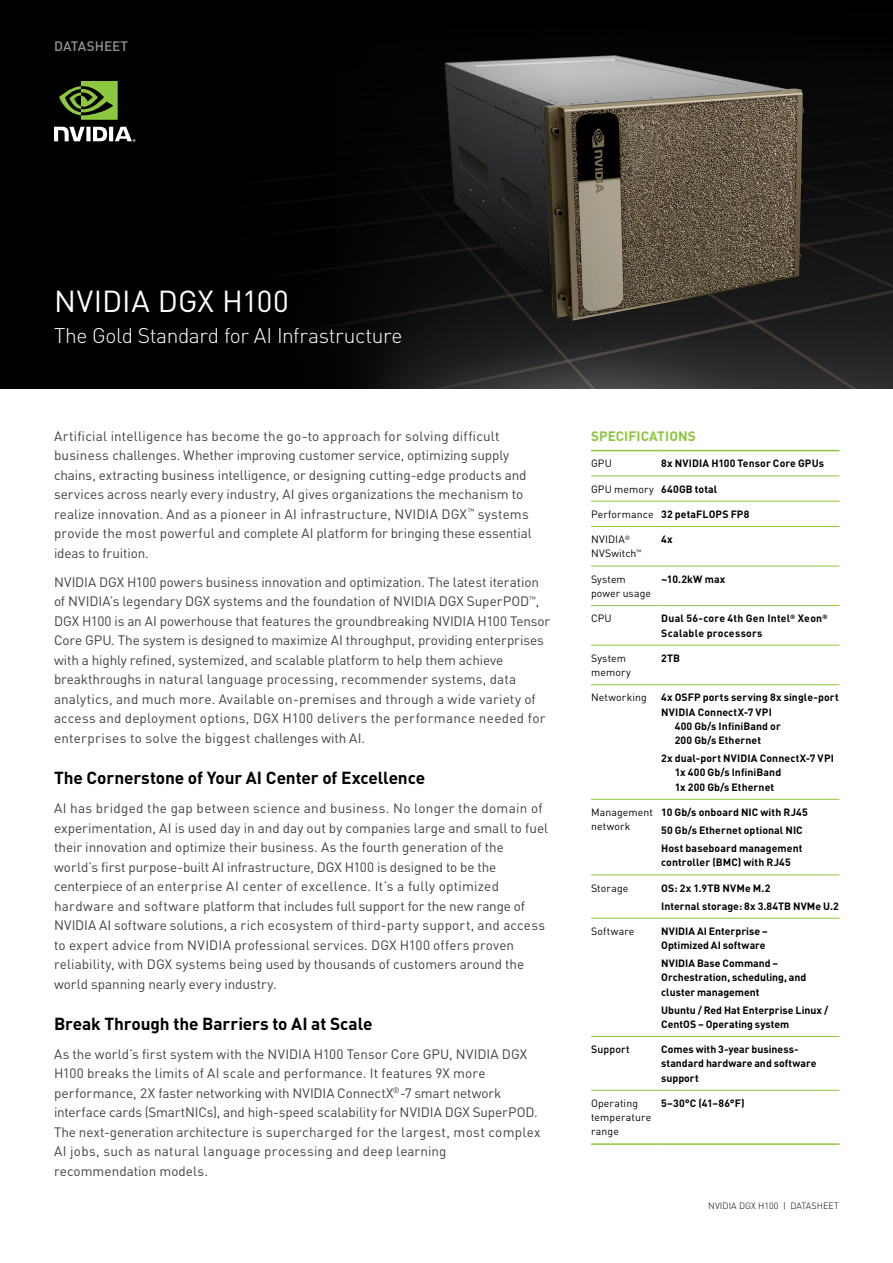
<style>
.page{position:relative;width:893px;height:1263px;background:#fff}
.page>*{position:absolute;margin:0;border:0;box-sizing:border-box;transform-origin:0 0}
.H0_Regular_20_20_-6p{font:30px "DIN Pro";color:#fff}
.H0_Title_case_Small{font:300 21px "DIN Pro";letter-spacing:-.02em;color:#fff}
.Black_h2{font:700 17.25px "DIN Pro";letter-spacing:-.01em;color:#000}
.body_copy_-_9_13_add{font:13.5px/19.5px "DIN Pro";letter-spacing:.005em;color:#414042}
.Spec_table_head_376{font:700 13.5px "DIN Pro";letter-spacing:.005em;color:#8dc63f}
.t1{font:500 13.5px "DIN Pro";color:#939598}
.Table_text_bold_8_10{font:700 10.5px/14.2px "DIN Pro";letter-spacing:.005em;color:#000}
.Table_text_Regular_8{font:10.5px/14.2px "DIN Pro";letter-spacing:.01em;color:#000}
.Table_text_bold_8_10-2{font:700 10.5px/14.2px "DIN Pro";letter-spacing:.025em;color:#000}
.Table_text_Regular_8-2{font:500 10.5px "DIN Pro";letter-spacing:.015em;color:#000}
.t2{font:300 9px "DIN Pro";letter-spacing:.01em;color:#000}
</style>
<div class="page">
<svg style="left:0;top:0;width:893px;height:388px;background:#1c1a18"></svg>
<svg style="left:54px;top:127px;width:81px;height:15px"></svg>
<svg style="left:59px;top:81px;width:59px;height:39px;background:#517124"></svg>
<hr style="left:591px;top:475px;width:70px;height:1px;background:#8dc63f">
<hr style="left:661px;top:475px;width:178px;height:1px;background:#8dc63f">
<hr style="left:591px;top:501px;width:70px;height:1px;background:#8dc63f">
<hr style="left:661px;top:501px;width:178px;height:1px;background:#8dc63f">
<hr style="left:591px;top:526px;width:70px;height:1px;background:#8dc63f">
<hr style="left:661px;top:526px;width:178px;height:1px;background:#8dc63f">
<hr style="left:591px;top:566px;width:70px;height:1px;background:#8dc63f">
<hr style="left:661px;top:566px;width:178px;height:1px;background:#8dc63f">
<hr style="left:591px;top:605px;width:70px;height:1px;background:#8dc63f">
<hr style="left:661px;top:605px;width:178px;height:1px;background:#8dc63f">
<hr style="left:661px;top:450px;width:178px;height:1px;background:#8dc63f">
<hr style="left:591px;top:450px;width:70px;height:1px;background:#8dc63f">
<hr style="left:591px;top:1143px;width:70px;height:2px;background:#8dc63f">
<hr style="left:661px;top:1143px;width:178px;height:2px;background:#8dc63f">
<hr style="left:591px;top:645px;width:70px;height:1px;background:#8dc63f">
<hr style="left:661px;top:645px;width:178px;height:1px;background:#8dc63f">
<hr style="left:591px;top:684px;width:70px;height:1px;background:#8dc63f">
<hr style="left:661px;top:684px;width:178px;height:1px;background:#8dc63f">
<hr style="left:591px;top:799px;width:70px;height:1px;background:#8dc63f">
<hr style="left:661px;top:799px;width:178px;height:1px;background:#8dc63f">
<hr style="left:591px;top:874px;width:70px;height:1px;background:#8dc63f">
<hr style="left:661px;top:874px;width:178px;height:1px;background:#8dc63f">
<hr style="left:591px;top:918px;width:70px;height:1px;background:#8dc63f">
<hr style="left:661px;top:918px;width:178px;height:1px;background:#8dc63f">
<hr style="left:591px;top:1036px;width:70px;height:1px;background:#8dc63f">
<hr style="left:661px;top:1036px;width:178px;height:1px;background:#8dc63f">
<hr style="left:591px;top:1090px;width:70px;height:1px;background:#8dc63f">
<hr style="left:661px;top:1090px;width:178px;height:1px;background:#8dc63f">
<p class="t1" style="left:54px;top:37px;width:76px">DATASHEET</p>
<p class="H0_Regular_20_20_-6p" style="left:54px;top:281px;width:236px">NVIDIA DGX H100</p>
<p class="H0_Title_case_Small" style="left:54px;top:322px;width:350px">The Gold Standard for AI Infrastructure</p>
<p class="body_copy_-_9_13_add" style="left:54px;top:426px;width:479px">Artificial intelligence has become the go-to approach for solving difficult business challenges. Whether improving customer service, optimizing supply chains, extracting business intelligence, or designing cutting-edge products and services across nearly every industry, AI gives organizations the mechanism to realize innovation. And as a pioneer in AI infrastructure, NVIDIA DGX<sup>™</sup> systems provide the most powerful and complete AI platform for bringing these essential ideas to fruition.</p>
<p class="body_copy_-_9_13_add" style="left:54px;top:572px;width:498px">NVIDIA DGX H100 powers business innovation and optimization. The latest iteration of NVIDIA’s legendary DGX systems and the foundation of NVIDIA DGX SuperPOD<sup>™</sup>, DGX H100 is an AI powerhouse that features the groundbreaking NVIDIA H100 Tensor Core GPU. The system is designed to maximize AI throughput, providing enterprises with a highly refined, systemized, and scalable platform to help them achieve breakthroughs in natural language processing, recommender systems, data analytics, and much more. Available on-premises and through a wide variety of access and deployment options, DGX H100 delivers the performance needed for enterprises to solve the biggest challenges with AI.</p>
<p class="Black_h2" style="left:54px;top:766px;width:373px">The Cornerstone of Your AI Center of Excellence</p>
<p class="body_copy_-_9_13_add" style="left:54px;top:798px;width:496px">AI has bridged the gap between science and business. No longer the domain of experimentation, AI is used day in and day out by companies large and small to fuel their innovation and optimize their business. As the fourth generation of the world’s first purpose-built AI infrastructure, DGX H100 is designed to be the centerpiece of an enterprise AI center of excellence. It’s a fully optimized hardware and software platform that includes full support for the new range of NVIDIA AI software solutions, a rich ecosystem of third-party support, and access to expert advice from NVIDIA professional services. DGX H100 offers proven reliability, with DGX systems being used by thousands of customers around the world spanning nearly every industry.</p>
<p class="Black_h2" style="left:54px;top:1012px;width:320px">Break Through the Barriers to AI at Scale</p>
<p class="body_copy_-_9_13_add" style="left:54px;top:1043px;width:488px">As the world’s first system with the NVIDIA H100 Tensor Core GPU, NVIDIA DGX H100 breaks the limits of AI scale and performance. It features 9X more performance, 2X faster networking with NVIDIA ConnectX<sup>®</sup>-7 smart network interface cards (SmartNICs), and high-speed scalability for NVIDIA DGX SuperPOD.<br>The next-generation architecture is supercharged for the largest, most complex AI jobs, such as natural language processing and deep learning recommendation models.</p>
<p class="Spec_table_head_376" style="left:591px;top:427px;width:106px">SPECIFICATIONS</p>
<p class="Table_text_Regular_8" style="left:591px;top:456px;width:22px">GPU</p>
<p class="Table_text_bold_8_10" style="left:661px;top:456px;width:164px">8x NVIDIA H100 Tensor Core GPUs</p>
<p class="Table_text_Regular_8" style="left:591px;top:481px;width:64px">GPU memory</p>
<p class="Table_text_bold_8_10" style="left:661px;top:481px;width:58px">640GB total</p>
<p class="Table_text_Regular_8" style="left:591px;top:506px;width:64px">Performance</p>
<p class="Table_text_bold_8_10" style="left:661px;top:506px;width:90px">32 petaFLOPS FP8</p>
<p class="Table_text_Regular_8" style="left:591px;top:532px;width:52px">NVIDIA<sup>®<br></sup>NVSwitch<sup>™</sup></p>
<p class="Table_text_bold_8_10" style="left:661px;top:532px;width:13px">4x</p>
<p class="Table_text_Regular_8" style="left:591px;top:571px;width:61px">System power usage</p>
<p class="Table_text_bold_8_10" style="left:661px;top:571px;width:66px">~10.2kW max</p>
<p class="Table_text_Regular_8" style="left:591px;top:611px;width:22px">CPU</p>
<p class="Table_text_bold_8_10-2" style="left:661px;top:611px;width:168px">Dual 56-core 4th Gen Intel<sup>®</sup> Xeon<sup>®<br></sup>Scalable processors</p>
<p class="Table_text_Regular_8" style="left:591px;top:650px;width:41px">System memory</p>
<p class="Table_text_bold_8_10" style="left:661px;top:650px;width:20px">2TB</p>
<p class="Table_text_Regular_8" style="left:591px;top:690px;width:57px">Networking</p>
<p class="Table_text_bold_8_10" style="left:661px;top:690px;width:179px">4x OSFP ports serving 8x single-port<br>NVIDIA ConnectX-7 VPI</p>
<p class="Table_text_bold_8_10" style="left:675px;top:718px;width:108px">400 Gb/s InfiniBand or<br>200 Gb/s Ethernet</p>
<p class="Table_text_bold_8_10" style="left:661px;top:751px;width:174px">2x dual-port NVIDIA ConnectX-7 VPI</p>
<p class="Table_text_bold_8_10" style="left:675px;top:765px;width:108px">1x 400 Gb/s InfiniBand</p>
<p class="Table_text_bold_8_10" style="left:675px;top:779px;width:101px">1x 200 Gb/s Ethernet</p>
<p class="Table_text_Regular_8" style="left:591px;top:805px;width:63px">Management network</p>
<p class="Table_text_bold_8_10" style="left:661px;top:805px;width:148px">10 Gb/s onboard NIC with RJ45</p>
<p class="Table_text_bold_8_10" style="left:661px;top:823px;width:143px">50 Gb/s Ethernet optional NIC</p>
<p class="Table_text_bold_8_10" style="left:661px;top:841px;width:143px">Host baseboard management controller (BMC) with RJ45</p>
<p class="Table_text_Regular_8" style="left:591px;top:880px;width:39px">Storage</p>
<p class="Table_text_bold_8_10" style="left:661px;top:880px;width:111px">OS: 2x 1.9TB NVMe M.2</p>
<p class="Table_text_bold_8_10" style="left:661px;top:898px;width:179px">Internal storage: 8x 3.84TB NVMe U.2</p>
<p class="Table_text_Regular_8" style="left:591px;top:923px;width:45px">Software</p>
<p class="Table_text_bold_8_10" style="left:661px;top:923px;width:108px">NVIDIA AI Enterprise –<br>Optimized AI software</p>
<p class="Table_text_bold_8_10" style="left:661px;top:956px;width:147px">NVIDIA Base Command –<br>Orchestration, scheduling, and cluster management</p>
<p class="Table_text_bold_8_10" style="left:661px;top:1002px;width:168px">Ubuntu / Red Hat Enterprise Linux /<br>CentOS – Operating system</p>
<p class="Table_text_Regular_8-2" style="left:591px;top:1042px;width:40px">Support</p>
<p class="Table_text_bold_8_10" style="left:661px;top:1042px;width:157px">Comes with 3-year business&shy;standard hardware and software support</p>
<p class="Table_text_Regular_8" style="left:591px;top:1095px;width:62px">Operating temperature range</p>
<p class="Table_text_bold_8_10" style="left:661px;top:1095px;width:85px">5–30°C (41–86°F)</p>
<p class="t2" style="left:708px;top:1199px;width:132px">NVIDIA DGX H100 | DATASHEET</p>
</div>
